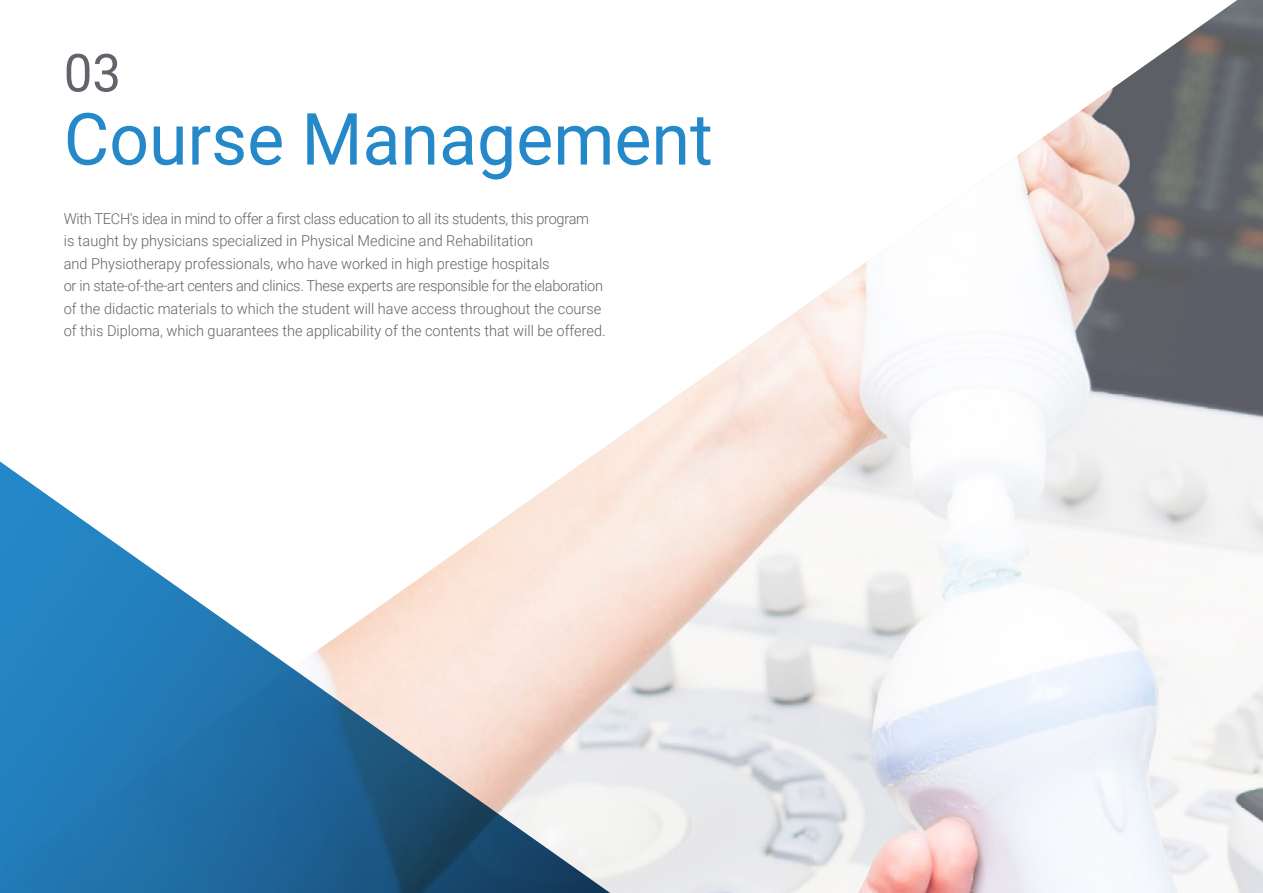
<style>
.page{position:relative;width:1263px;height:893px;background:#fff}
.page>*{position:absolute;margin:0;border:0;box-sizing:border-box;transform-origin:0 0}
.t1{font:72px "Roboto";color:#2488c9}
.t2{font:52.5px "Roboto";color:#61646a}
.t3{font:300 15px/22.5px "Roboto";color:#61646a}
</style>
<div class="page">
<img style="left:607px;top:0;width:656px;height:893px">
<svg style="left:0;top:446px;width:640px;height:447px"></svg>
<h2 class="t2" style="left:64px;top:36px;width:59px">03</h2>
<h1 class="t1" style="left:64px;top:89px;width:650px">Course Management</h1>
<p class="t3" style="left:64px;top:207px;width:543px">With TECH's idea in mind to offer a first class education to all its students, this program<br>is taught by physicians specialized in Physical Medicine and Rehabilitation<br>and Physiotherapy professionals, who have worked in high prestige hospitals<br>or in state-of-the-art centers and clinics. These experts are responsible for the elaboration of the didactic materials to which the student will have access throughout the course of this Diploma, which guarantees the applicability of the contents that will be offered.</p>
</div>
